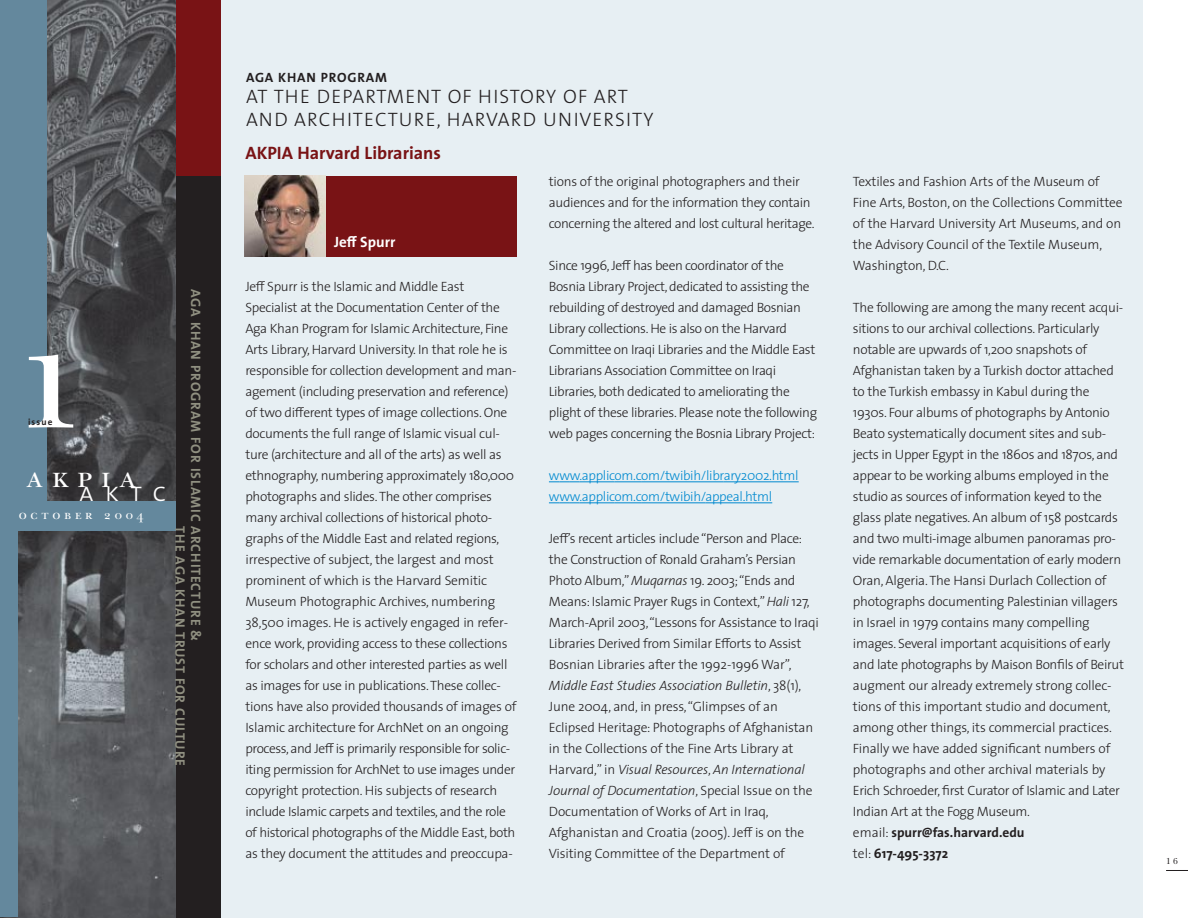
<style>
.page{position:relative;width:1188px;height:918px;background:#fff}
.page>*{position:absolute;margin:0;border:0;box-sizing:border-box;transform-origin:0 0}
.t1{font:160.35px "New Baskerville SC";color:#fff}
.t2{font:30.45px "New Baskerville SC";letter-spacing:.28em;color:#fff}
.t3{font:27.3px "The Sans Light Caps";color:#fff}
.t4{font:19.5px/23.4px "The Sans Light Caps";letter-spacing:.06em;color:#231f20}
.t5{font:700 18px "The Sans";color:#791315}
.t6{font:700 15px "The Sans";color:#fff}
.t7{font:700 13.65px/15.6px "The Sans";letter-spacing:.06em;color:#909081}
.t8{font:300 13.5px/21px "The Sans";letter-spacing:-.025em;color:#231f20}
.t9{font:300 13.5px/21px "The Sans";letter-spacing:-.025em;color:#0089cf}
.t10{font:700 13.5px "The Sans";letter-spacing:.06em;color:#231f20}
.t11{font:13.2px "New Baskerville SC";letter-spacing:.28em;color:#fff}
.t12{font:700 9.15px "The Sans";letter-spacing:.12em;color:#231f20}
.t13{font:9px "New Baskerville";color:#231f20}
.s1{font-style:italic}
.s2{font-weight:700}
</style>
<div class="page">
<div style="left:147px;top:0;width:967px;height:918px;background:#231f20"></div>
<div style="left:147px;top:0;width:98px;height:176px;background:#791315"></div>
<div style="left:221px;top:0;width:922px;height:918px;background:#e7eff3"></div>
<img style="left:0;top:0;width:176px;height:918px">
<div style="left:0;top:501px;width:175px;height:30px;background:#64889d"></div>
<div style="left:0;top:0;width:46px;height:528px;background:#64889d"></div>
<div style="left:0;top:0;width:18px;height:917px;background:#64889d"></div>
<svg style="left:549px;top:482px;width:30px;height:1px"></svg>
<hr style="left:579px;top:482px;width:36px;height:1px;background:#0089cf">
<svg style="left:615px;top:482px;width:26px;height:1px"></svg>
<hr style="left:641px;top:482px;width:83px;height:1px;background:#0089cf">
<hr style="left:735px;top:482px;width:44px;height:1px;background:#0089cf">
<svg style="left:779px;top:482px;width:20px;height:1px"></svg>
<svg style="left:549px;top:503px;width:30px;height:1px"></svg>
<hr style="left:579px;top:503px;width:36px;height:1px;background:#0089cf">
<svg style="left:615px;top:503px;width:26px;height:1px"></svg>
<hr style="left:641px;top:503px;width:64px;height:1px;background:#0089cf">
<hr style="left:705px;top:503px;width:48px;height:1px;background:#0089cf">
<svg style="left:753px;top:503px;width:19px;height:1px"></svg>
<svg style="left:1166px;top:870px;width:22px;height:1px"></svg>
<div style="left:245px;top:176px;width:272px;height:81px;background:#791315"></div>
<img style="left:245px;top:176px;width:81px;height:81px">
<h1 class="t1" style="left:6px;top:320px;width:91px">1</h1>
<p class="t12" style="left:28px;top:418px;width:26px">issue</p>
<h2 class="t2" style="left:26px;top:466px;width:112px">akpia</h2>
<h3 class="t3" style="left:79px;top:476px;width:88px">aktc</h3>
<p class="t11" style="left:19px;top:510px;width:127px">october 2004</p>
<p class="t7" style="left:202px;top:526px;width:241px;text-indent:-237px;rotate:90deg">AGA KHAN PROGRAM FOR ISLAMIC ARCHITECTURE &amp;<br>THE AGA KHAN TRUST FOR CULTURE</p>
<p class="t10" style="left:246px;top:73px;width:143px">AGA KHAN PROGRAM</p>
<h3 class="t4" style="left:246px;top:84px;width:409px">AT THE DEPARTMENT OF HISTORY OF ART<br>AND ARCHITECTURE, HARVARD UNIVERSITY</h3>
<h3 class="t5" style="left:245px;top:146px;width:197px">AKPIA Harvard Librarians</h3>
<p class="t6" style="left:334px;top:236px;width:63px">Je≠ Spurr</p>
<p class="t8" style="left:245px;top:277px;width:273px">Je≠ Spurr is the Islamic and Middle East Specialist at the Documentation Center of the Aga Khan Program for Islamic Architecture, Fine Arts Library, Harvard University. In that role he is responsible for collection development and man&shy;agement (including preservation and reference) of two di≠erent types of image collections. One documents the full range of Islamic visual cul&shy;ture (architecture and all of the arts) as well as ethnography, numbering approximately 180,000 photographs and slides.The other comprises many archival collections of historical photo&shy;graphs of the Middle East and related regions, irrespective of subject, the largest and most prominent of which is the Harvard Semitic Museum Photographic Archives, numbering 38,500 images. He is actively engaged in refer&shy;ence work, providing access to these collections for scholars and other interested parties as well as images for use in publications.These collec&shy;tions have also provided thousands of images of Islamic architecture for ArchNet on an ongoing process, and Je≠ is primarily responsible for solic&shy;iting permission for ArchNet to use images under copyright protection. His subjects of research include Islamic carpets and textiles, and the role of historical photographs of the Middle East, both as they document the attitudes and preoccupa-</p>
<p class="t8" style="left:549px;top:172px;width:267px">tions of the original photographers and their audiences and for the information they contain concerning the altered and lost cultural heritage.</p>
<p class="t8" style="left:549px;top:256px;width:270px">Since 1996, Je≠ has been coordinator of the Bosnia Library Project, dedicated to assisting the rebuilding of destroyed and damaged Bosnian Library collections. He is also on the Harvard Committee on Iraqi Libraries and the Middle East Librarians Association Committee on Iraqi Libraries, both dedicated to ameliorating the plight of these libraries. Please note the following web pages concerning the Bosnia Library Project:</p>
<p class="t9" style="left:549px;top:466px;width:251px">www.applicom.com/twibih/library2002.html www.applicom.com/twibih/appeal.html</p>
<p class="t8" style="left:549px;top:529px;width:271px">Je≠’s recent articles include “Person and Place: the Construction of Ronald Graham’s Persian Photo Album,”<span class="s1">Muqarnas</span> 19. 2003;“Ends and Means: Islamic Prayer Rugs in Context,”<span class="s1">Hali</span> 127, March-April 2003,“Lessons for Assistance to Iraqi Libraries Derived from Similar E≠orts to Assist Bosnian Libraries after the 1992-1996 War”, <span class="s1">Middle East Studies Association Bulletin</span>, 38(1), June 2004, and, in press,“Glimpses of an Eclipsed Heritage: Photographs of Afghanistan in the Collections of the Fine Arts Library at Harvard,” in <span class="s1">Visual Resources</span>, <span class="s1">An International Journal of Documentation</span>, Special Issue on the Documentation of Works of Art in Iraq, Afghanistan and Croatia (2005). Je≠ is on the Visiting Committee of the Department of</p>
<p class="t8" style="left:853px;top:172px;width:271px">Textiles and Fashion Arts of the Museum of Fine Arts, Boston, on the Collections Committee of the Harvard University Art Museums, and on the Advisory Council of the Textile Museum, Washington, D.C.</p>
<p class="t8" style="left:853px;top:298px;width:273px">The following are among the many recent acqui&shy;sitions to our archival collections. Particularly notable are upwards of 1,200 snapshots of Afghanistan taken by a Turkish doctor attached to the Turkish embassy in Kabul during the 1930s. Four albums of photographs by Antonio Beato systematically document sites and sub&shy;jects in Upper Egypt in the 1860s and 1870s, and appear to be working albums employed in the studio as sources of information keyed to the glass plate negatives. An album of 158 postcards and two multi-image albumen panoramas pro&shy;vide remarkable documentation of early modern Oran, Algeria. The Hansi Durlach Collection of photographs documenting Palestinian villagers in Israel in 1979 contains many compelling images. Several important acquisitions of early and late photographs by Maison Bonfils of Beirut augment our already extremely strong collec&shy;tions of this important studio and document, among other things, its commercial practices.<br>Finally we have added significant numbers of photographs and other archival materials by Erich Schroeder, first Curator of Islamic and Later Indian Art at the Fogg Museum.<br>email: <span class="s2">spurr@fas.harvard.edu<br></span>tel: <span class="s2">617-495-3372</span></p>
<p class="t13" style="left:1166px;top:858px;width:13px">1 6</p>
</div>
